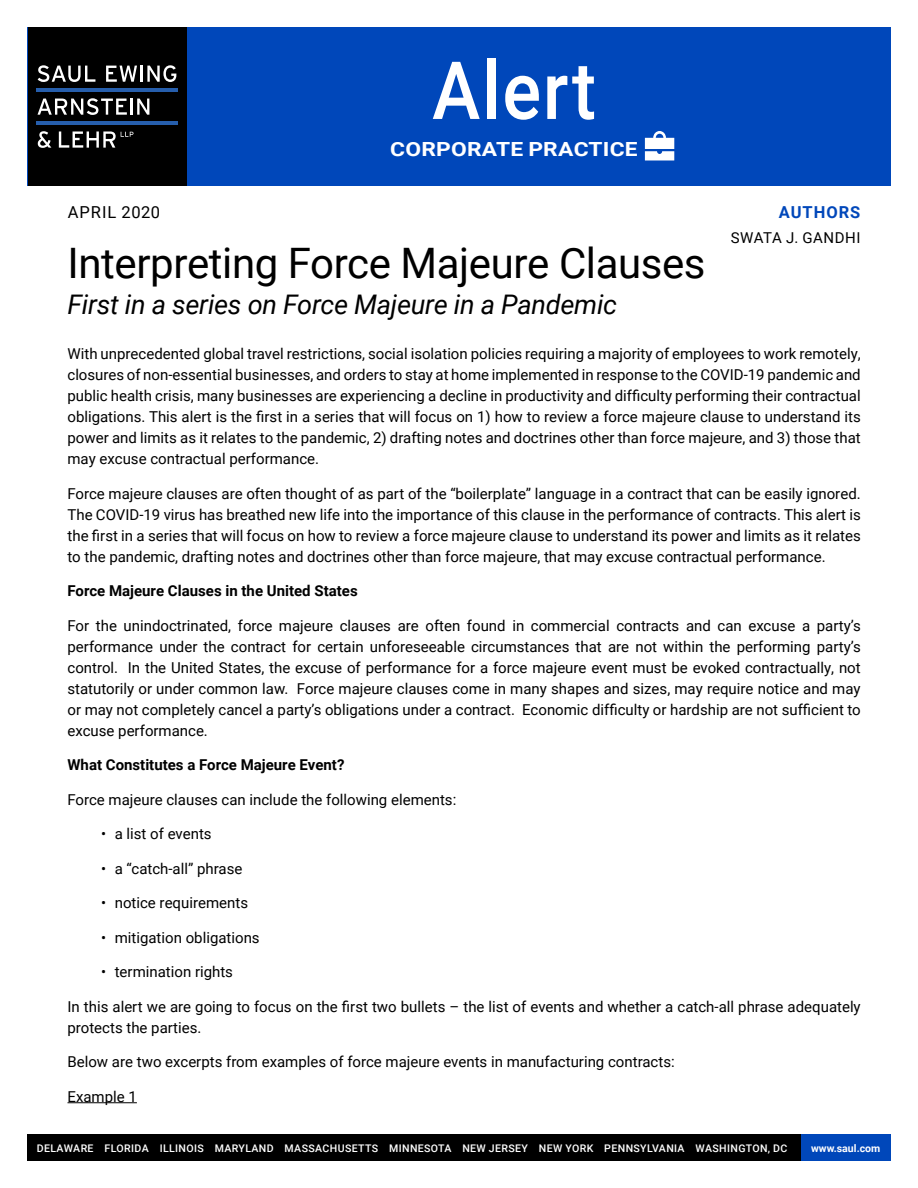
<style>
.page{position:relative;width:918px;height:1188px;background:#fff}
.page>*{position:absolute;margin:0;border:0;box-sizing:border-box;transform-origin:0 0}
.t1{font:500 80.4px "Roboto";letter-spacing:.025em;color:#fff;scale:.9 1}
.t2{font:42px "Roboto";letter-spacing:-.01em;color:#000}
.t3{font:italic 27px "Roboto";letter-spacing:-.01em;color:#000}
.t4{font:700 19.5px "Roboto";letter-spacing:.01em;color:#fff;scale:1.17 1}
.t5{font:16.5px "Roboto";letter-spacing:.06em;color:#000}
.t6{font:700 16.5px "Roboto";letter-spacing:.06em;color:#0047ba}
.t7{font:15px/21px "Roboto";color:#000;text-align:justify}
.t8{font:700 15px "Roboto";color:#000}
.t9{font:15px "Roboto";letter-spacing:.035em;color:#000}
.t10{font:500 10.5px "Roboto";letter-spacing:.035em;color:#fff}
.t11{font:700 10.5px "Roboto";color:#fff}
</style>
<div class="page">
<hr style="left:68px;top:1102px;width:69px;height:1px;background:#000">
<div style="left:27px;top:1135px;width:774px;height:26px;background:#000"></div>
<div style="left:801px;top:1135px;width:89px;height:26px;background:#0047ba"></div>
<div style="left:27px;top:27px;width:864px;height:159px;background:#0047ba"></div>
<div style="left:28px;top:27px;width:159px;height:159px;background:#000"></div>
<svg style="left:38px;top:65px;width:57px;height:17px"></svg>
<svg style="left:106px;top:66px;width:31px;height:16px"></svg>
<hr style="left:140px;top:66px;width:3px;height:16px;background:#fff">
<svg style="left:147px;top:65px;width:29px;height:17px"></svg>
<svg style="left:38px;top:98px;width:89px;height:17px"></svg>
<hr style="left:130px;top:99px;width:3px;height:16px;background:#fff">
<svg style="left:137px;top:99px;width:12px;height:16px"></svg>
<svg style="left:38px;top:131px;width:13px;height:17px"></svg>
<svg style="left:59px;top:131px;width:74px;height:17px"></svg>
<hr style="left:36px;top:89px;width:142px;height:3px;background:#265eac">
<hr style="left:36px;top:122px;width:142px;height:3px;background:#265eac">
<svg style="left:645px;top:131px;width:29px;height:29px"></svg>
<h1 class="t1" style="left:432px;top:34px;width:184px">Alert</h1>
<h3 class="t4" style="left:390px;top:135px;width:213px">CORPORATE PRACTICE</h3>
<p class="t5" style="left:68px;top:200px;width:94px">APRIL 2020</p>
<h2 class="t2" style="left:68px;top:234px;width:640px">Interpreting Force Majeure Clauses</h2>
<h3 class="t3" style="left:68px;top:286px;width:551px">First in a series on Force Majeure in a Pandemic</h3>
<p class="t6" style="left:779px;top:200px;width:83px">AUTHORS</p>
<p class="t9" style="left:731px;top:227px;width:131px">SWATA J. GANDHI</p>
<p class="t7" style="left:68px;top:343px;width:795px">With unprecedented global travel restrictions, social isolation policies requiring a majority of employees to work remotely, closures of non-essential businesses, and orders to stay at home implemented in response to the COVID-19 pandemic and public health crisis, many businesses are experiencing a decline in productivity and difficulty performing their contractual obligations. This alert is the first in a series that will focus on 1) how to review a force majeure clause to understand its power and limits as it relates to the pandemic, 2) drafting notes and doctrines other than force majeure, and 3) those that may excuse contractual performance.</p>
<p class="t7" style="left:68px;top:482px;width:795px">Force majeure clauses are often thought of as part of the “boilerplate” language in a contract that can be easily ignored.<br>The COVID-19 virus has breathed new life into the importance of this clause in the performance of contracts. This alert is the first in a series that will focus on how to review a force majeure clause to understand its power and limits as it relates to the pandemic, drafting notes and doctrines other than force majeure, that may excuse contractual performance.</p>
<p class="t8" style="left:68px;top:580px;width:292px">Force Majeure Clauses in the United States</p>
<p class="t7" style="left:68px;top:614px;width:795px">For the unindoctrinated, force majeure clauses are often found in commercial contracts and can excuse a party’s performance under the contract for certain unforeseeable circumstances that are not within the performing party’s control. In the United States, the excuse of performance for a force majeure event must be evoked contractually, not statutorily or under common law. Force majeure clauses come in many shapes and sizes, may require notice and may or may not completely cancel a party’s obligations under a contract. Economic difficulty or hardship are not sufficient to excuse performance.</p>
<p class="t8" style="left:68px;top:754px;width:278px">What Constitutes a Force Majeure Event?</p>
<p class="t7" style="left:68px;top:788px;width:390px">Force majeure clauses can include the following elements:</p>
<p class="t7" style="left:101px;top:823px;width:112px">• a list of events</p>
<p class="t7" style="left:101px;top:857px;width:143px">• a “catch-all” phrase</p>
<p class="t7" style="left:101px;top:892px;width:148px">• notice requirements</p>
<p class="t7" style="left:101px;top:926px;width:160px">• mitigation obligations</p>
<p class="t7" style="left:101px;top:961px;width:133px">• termination rights</p>
<p class="t7" style="left:68px;top:995px;width:795px">In this alert we are going to focus on the first two bullets – the list of events and whether a catch-all phrase adequately protects the parties.</p>
<p class="t7" style="left:68px;top:1051px;width:609px">Below are two excerpts from examples of force majeure events in manufacturing contracts:</p>
<p class="t7" style="left:68px;top:1085px;width:71px">Example 1</p>
<p class="t10" style="left:37px;top:1141px;width:752px">DELAWARE FLORIDA ILLINOIS MARYLAND MASSACHUSETTS MINNESOTA NEW JERSEY NEW YORK PENNSYLVANIA WASHINGTON, DC</p>
<p class="t11" style="left:811px;top:1141px;width:71px">www.saul.com</p>
</div>
